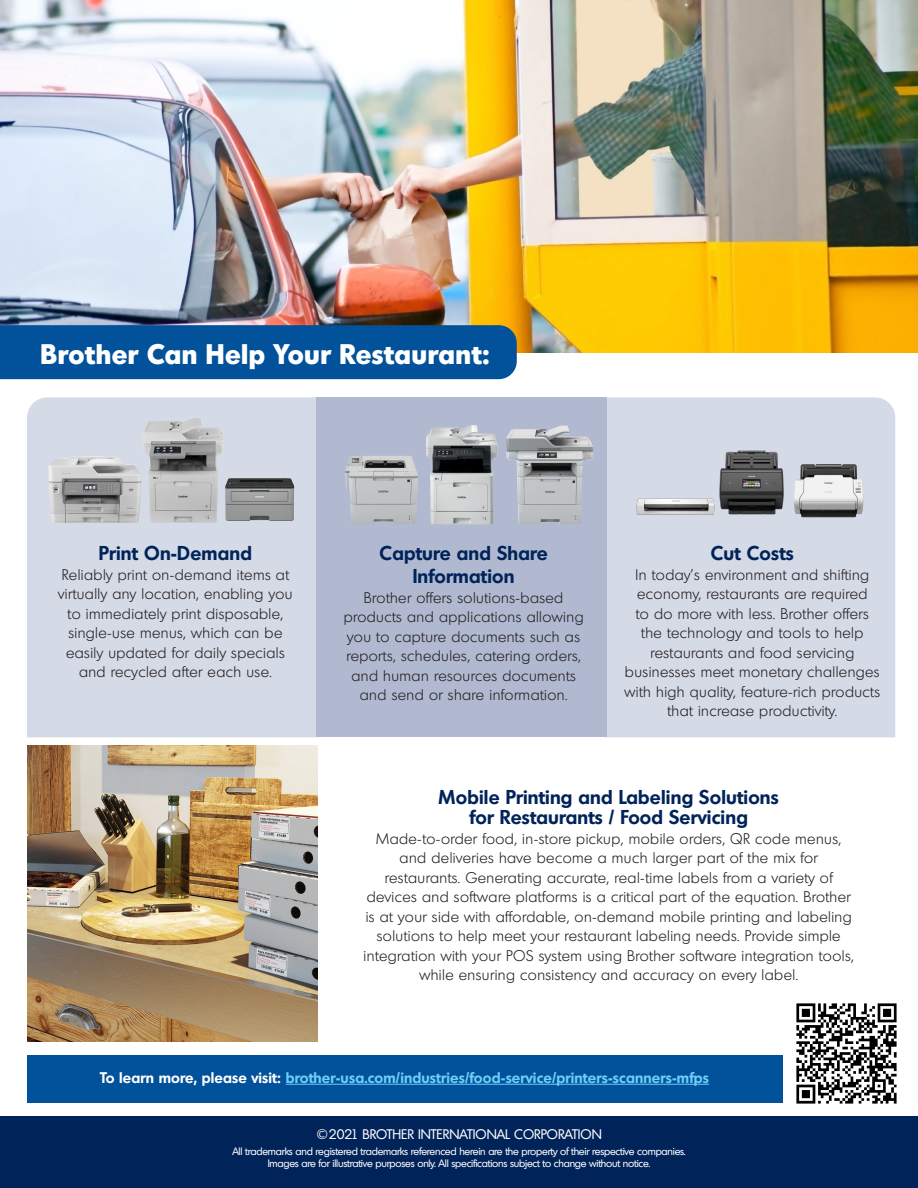
<style>
.page{position:relative;width:918px;height:1188px;background:#fff}
.page>*{position:absolute;margin:0;border:0;box-sizing:border-box;transform-origin:0 0}
.body_header{font:700 27.6px "Montreal TS";letter-spacing:.02em;color:#fff}
.t1{font:600 19.5px/20.4px "Montreal TS";letter-spacing:.01em;color:#002359;text-align:center}
.t2{font:300 15px/19.5px "Montreal TS";letter-spacing:.03em;color:#231f20;text-align:center}
.t3{font:600 15px "Montreal TS";letter-spacing:.01em;color:#6bcff6}
.t4{font:13.5px "Montreal TS";color:#fff}
.t5{font:10.5px "Montreal TS";letter-spacing:-.02em;color:#fff}
.s1{color:#fff}
</style>
<div class="page">
<img style="left:27px;top:745px;width:290px;height:296px">
<div style="left:27px;top:397px;width:290px;height:340px;background:#d5dae7"></div>
<div style="left:607px;top:397px;width:288px;height:340px;background:#d5dae7"></div>
<div style="left:317px;top:397px;width:290px;height:340px;background:#b1b9d1"></div>
<img style="left:716px;top:446px;width:72px;height:82px">
<img style="left:634px;top:492px;width:82px;height:26px">
<img style="left:794px;top:464px;width:70px;height:53px">
<img style="left:426px;top:425px;width:68px;height:99px">
<img style="left:506px;top:426px;width:87px;height:98px">
<img style="left:345px;top:455px;width:73px;height:69px">
<img style="left:225px;top:478px;width:69px;height:43px">
<img style="left:142px;top:417px;width:82px;height:106px">
<img style="left:48px;top:456px;width:94px;height:67px">
<div style="left:27px;top:1055px;width:755px;height:47px;background:#01519b"></div>
<img style="left:0;top:0;width:918px;height:353px">
<div style="left:0;top:325px;width:517px;height:54px;background:#01519b"></div>
<div style="left:0;top:1116px;width:918px;height:72px;background:#002359"></div>
<hr style="left:286px;top:1084px;width:423px;height:1px;background:#6bcff6">
<img style="left:796px;top:1003px;width:101px;height:101px">
<p class="body_header" style="left:40px;top:335px;width:451px">Brother Can Help Your Restaurant:</p>
<p class="t1" style="left:99px;top:543px;width:155px">Print On-Demand</p>
<p class="t2" style="left:58px;top:565px;width:236px">Reliably print on-demand items at virtually any location, enabling you to immediately print disposable, single-use menus, which can be easily updated for daily specials and recycled after each use.</p>
<p class="t1" style="left:380px;top:541px;width:170px;line-height:22.8px">Capture and Share<br>Information</p>
<p class="t2" style="left:344px;top:588px;width:241px">Brother offers solutions-based products and applications allowing you to capture documents such as reports, schedules, catering orders, and human resources documents and send or share information.</p>
<p class="t1" style="left:711px;top:543px;width:84px">Cut Costs</p>
<p class="t2" style="left:625px;top:565px;width:257px">In today’s environment and shifting economy, restaurants are required<br>to do more with less. Brother offers the technology and tools to help restaurants and food servicing businesses meet monetary challenges with high quality, feature-rich products that increase productivity.</p>
<p class="t1" style="left:439px;top:786px;width:342px">Mobile Printing and Labeling Solutions for Restaurants / Food Servicing</p>
<p class="t2" style="left:364px;top:829px;width:492px">Made-to-order food, in-store pickup, mobile orders, QR code menus, and deliveries have become a much larger part of the mix for restaurants. Generating accurate, real-time labels from a variety of devices and software platforms is a critical part of the equation. Brother is at your side with affordable, on-demand mobile printing and labeling solutions to help meet your restaurant labeling needs. Provide simple integration with your POS system using Brother software integration tools, while ensuring consistency and accuracy on every label.</p>
<p class="t3" style="left:100px;top:1067px;width:611px"><span class="s1">To learn more, please visit:</span> brother-usa.com/industries/food-service/printers-scanners-mfps</p>
<p class="t4" style="left:316px;top:1126px;width:287px">©2021 BROTHER INTERNATIONAL CORPORATION</p>
<p class="t5" style="left:232px;top:1144px;width:455px">All trademarks and registered trademarks referenced herein are the property of their respective companies.</p>
<p class="t5" style="left:268px;top:1156px;width:384px">Images are for illustrative purposes only. All specifications subject to change without notice.</p>
<p class="t4" style="left:319px;top:1139px;width:288px">©2020 BROTHER INTERNATIONAL CORPORATION</p>
</div>
